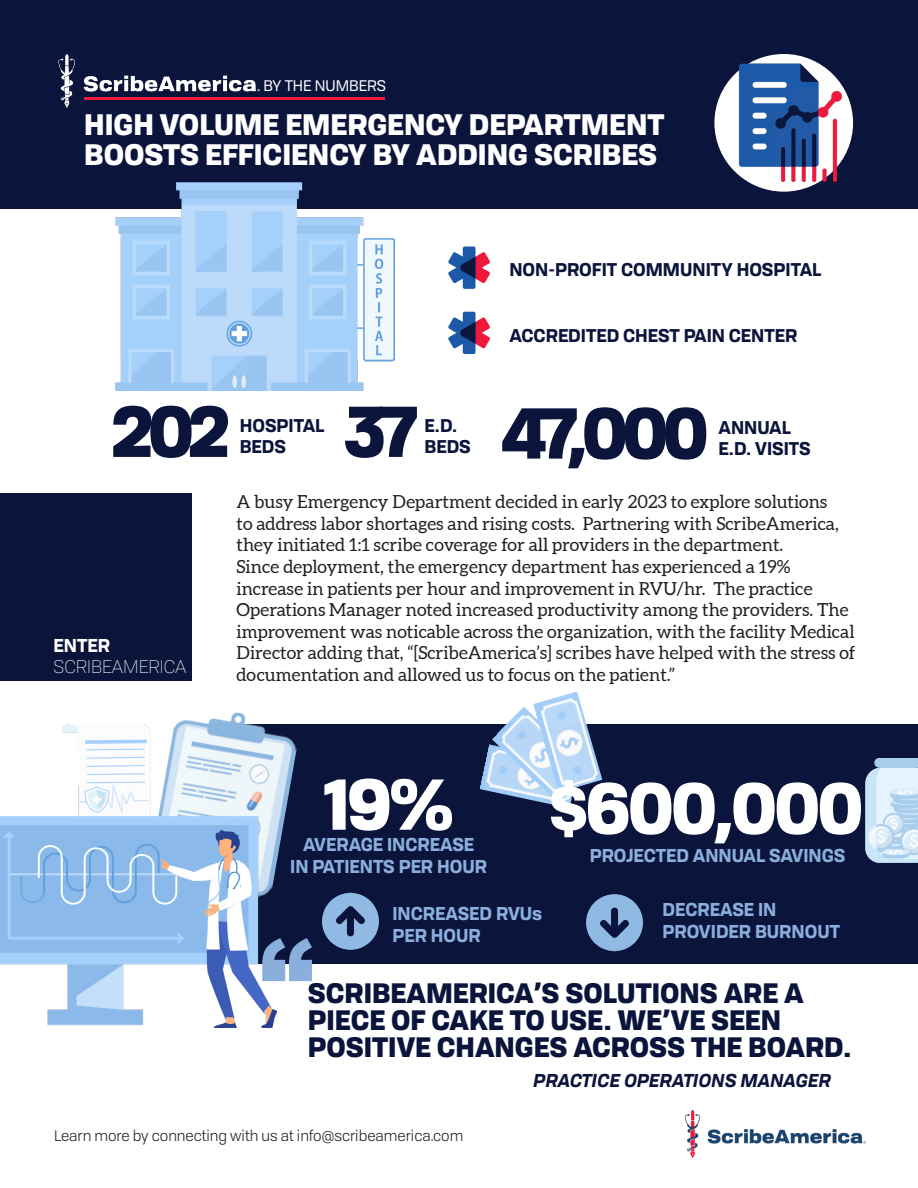
<style>
.page{position:relative;width:918px;height:1188px;background:#fff}
.page>*{position:absolute;margin:0;border:0;box-sizing:border-box;transform-origin:0 0}
.t1{font:900 108px "Arial";color:#8bafdc}
.t2{font:900 69px "Tofino";letter-spacing:-.08em;color:#0b143b}
.t3{font:900 69px "Tofino";letter-spacing:-.04em;color:#fff}
.t4{font:900 28.5px/30px "Tofino";color:#fff}
.t5{font:900 27px/27px "Tofino";color:#0b143b}
.t6{font:18px/21.6px "Aleo";color:#231f20}
.t7{font:700 18px/21.6px "Tofino";color:#8bafdc}
.t8{font:italic 700 18px "Tofino";color:#0b143b}
.t9{font:300 18px "Tofino";color:#fff}
.t10{font:700 18px "Tofino";color:#fff}
.t11{font:700 17.85px/21.6px "Tofino";color:#0b143b}
.t12{font:15px "Tofino";color:#231f20}
.t13{font:15px "Tofino";color:#fff}
</style>
<div class="page">
<div style="left:0;top:0;width:918px;height:208px;background:#0b143b"></div>
<div style="left:0;top:494px;width:192px;height:187px;background:#0b143b"></div>
<div style="left:201px;top:725px;width:717px;height:239px;background:#0b143b"></div>
<img style="left:865px;top:759px;width:53px;height:103px">
<hr style="left:84px;top:97px;width:301px;height:3px;background:#ed1a3c">
<img style="left:685px;top:1110px;width:180px;height:48px">
<img style="left:115px;top:183px;width:280px;height:207px">
<img style="left:714px;top:54px;width:137px;height:138px">
<svg style="left:448px;top:246px;width:42px;height:43px"></svg>
<img style="left:480px;top:744px;width:91px;height:64px">
<img style="left:492px;top:707px;width:81px;height:96px">
<img style="left:161px;top:712px;width:140px;height:154px">
<img style="left:63px;top:725px;width:98px;height:92px">
<img style="left:0;top:817px;width:276px;height:211px">
<img style="left:533px;top:692px;width:69px;height:100px">
<img style="left:58px;top:54px;width:201px;height:53px">
<svg style="left:448px;top:312px;width:42px;height:42px"></svg>
<img style="left:322px;top:893px;width:57px;height:57px">
<img style="left:586px;top:894px;width:57px;height:58px">
<p class="t13" style="left:264px;top:75px;width:124px">BY THE NUMBERS</p>
<p class="t4" style="left:84px;top:107px;width:582px">HIGH VOLUME EMERGENCY DEPARTMENT<br>BOOSTS EFFICIENCY BY ADDING SCRIBES</p>
<p class="t11" style="left:509px;top:258px;width:314px">NON-PROFIT COMMUNITY HOSPITAL</p>
<p class="t11" style="left:509px;top:323px;width:290px">ACCREDITED CHEST PAIN CENTER</p>
<p class="t2" style="left:112px;top:373px;width:120px">202</p>
<p class="t11" style="left:240px;top:413px;width:86px">HOSPITAL</p>
<p class="t11" style="left:240px;top:435px;width:48px">BEDS</p>
<p class="t2" style="left:344px;top:373px;width:74px">37</p>
<p class="t11" style="left:424px;top:413px;width:34px">E.D.</p>
<p class="t11" style="left:424px;top:435px;width:48px">BEDS</p>
<p class="t2" style="left:501px;top:375px;width:209px">47,000</p>
<p class="t11" style="left:719px;top:415px;width:94px">ANNUAL<br>E.D. VISITS</p>
<p class="t10" style="left:54px;top:631px;width:58px">ENTER</p>
<p class="t9" style="left:54px;top:655px;width:134px">SCRIBEAMERICA</p>
<p class="t6" style="left:236px;top:492px;width:621px">A busy Emergency Department decided in early 2023 to explore solutions<br>to address labor shortages and rising costs. Partnering with ScribeAmerica, they initiated 1:1 scribe coverage for all providers in the department.<br>Since deployment, the emergency department has experienced a 19% increase in patients per hour and improvement in RVU/hr. The practice Operations Manager noted increased productivity among the providers. The improvement was noticable across the organization, with the facility Medical Director adding that, “[ScribeAmerica’s] scribes have helped with the stress of</p>
<p class="t6" style="left:236px;top:665px;width:440px">documentation and allowed us to focus on the patient.”</p>
<p class="t3" style="left:324px;top:746px;width:131px">19%</p>
<p class="t3" style="left:549px;top:750px;width:316px">$600,000</p>
<p class="t7" style="left:290px;top:854px;width:198px">IN PATIENTS PER HOUR</p>
<p class="t7" style="left:303px;top:833px;width:173px">AVERAGE INCREASE</p>
<p class="t7" style="left:590px;top:843px;width:257px">PROJECTED ANNUAL SAVINGS</p>
<p class="t7" style="left:392px;top:901px;width:151px">INCREASED RVUs<br>PER HOUR</p>
<p class="t7" style="left:663px;top:897px;width:179px">DECREASE IN<br>PROVIDER BURNOUT</p>
<p class="t1" style="left:259px;top:900px;width:55px">“</p>
<p class="t5" style="left:308px;top:977px;width:545px">SCRIBEAMERICA’S SOLUTIONS ARE A<br>PIECE OF CAKE TO USE. WE’VE SEEN<br>POSITIVE CHANGES ACROSS THE BOARD.</p>
<p class="t8" style="left:534px;top:1065px;width:299px">PRACTICE OPERATIONS MANAGER</p>
<p class="t12" style="left:54px;top:1125px;width:411px">Learn more by connecting with us at info@scribeamerica.com</p>
</div>
